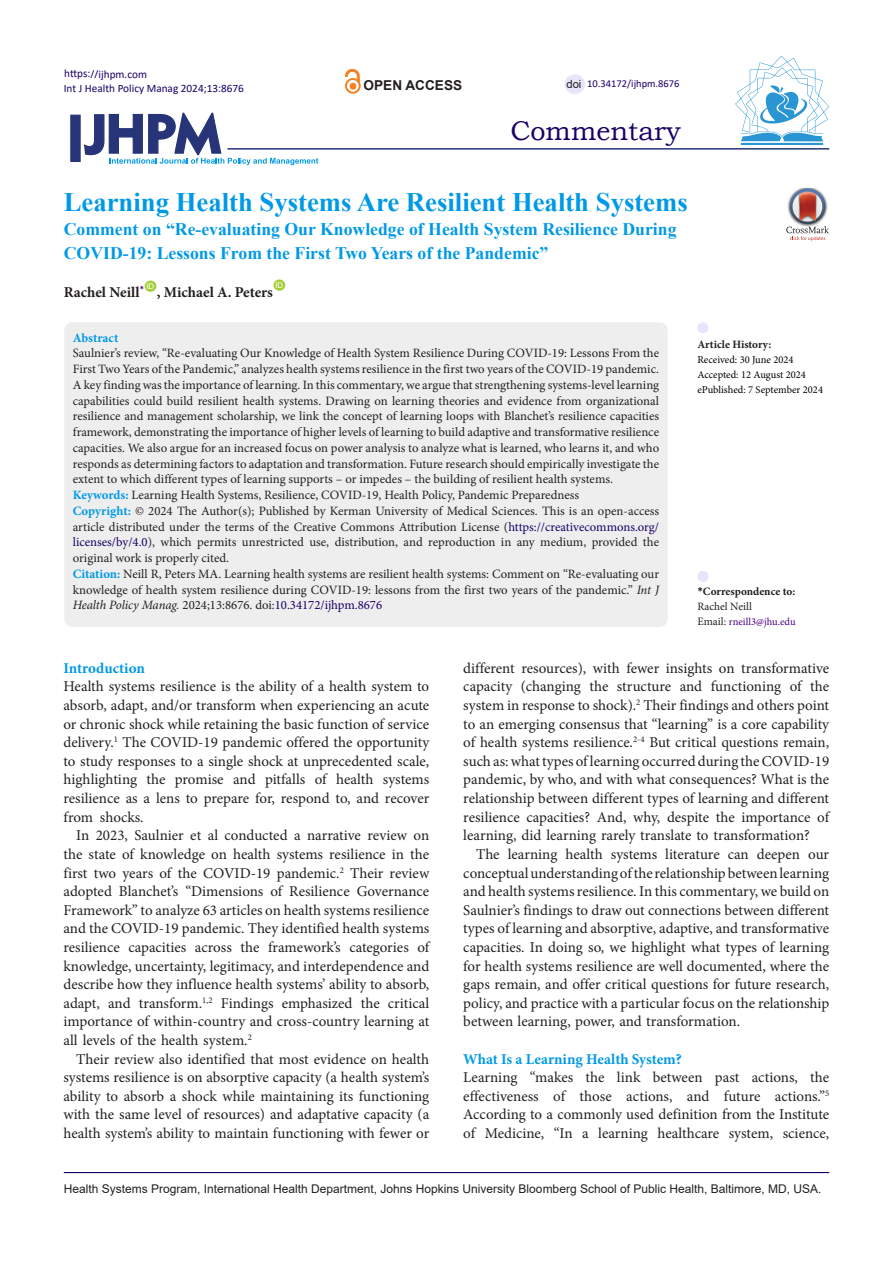
<style>
.page{position:relative;width:893px;height:1263px;background:#fff}
.page>*{position:absolute;margin:0;border:0;box-sizing:border-box;transform-origin:0 0}
.t1{font:27px "Bookman Old Style";color:#190066}
.Default{font:700 26.7px "Times New Roman";color:#0099e5}
.Default-2{font:700 17.7px/24px "Times New Roman";color:#0099e5}
.t2{font:15px/18.6px "Minion Pro";color:#231f20;text-align:justify}
.t3{font:700 15px "Minion Pro";letter-spacing:-.005em;color:#0099e5}
.Default-3{font:700 15px "Minion Pro";color:#231f20}
.t4{font:700 13.65px "Arial";color:#231f20}
.t5{font:12.75px/15.8px "Minion Pro";color:#231f20;text-align:justify}
.Default-4{font:700 12.75px "Minion Pro";color:#0099e5}
.t6{font:12px "Arial";color:#231f20}
.t7{font:11.25px "Calibri";color:#190066}
.t8{font:700 11.25px "Minion Pro";color:#231f20}
.t9{font:11.25px "Minion Pro";color:#231f20}
.t10{font:11.25px "Arial";color:#231f20}
.t11{font:10.5px "Minion Pro";color:#000}
.t12{font:10.5px "Minion Pro";color:#4b0082}
.t13{font:10.5px "Calibri";color:#190066}
.t14{font:7.8px "Arial";color:#fff}
.s1{font-weight:700;color:#0099e5}
.s2{color:#190066}
.s3{font-style:italic}
.s4{font-family:"Calibri"}
.s5{font-size:11.25px;color:#231f20}
</style>
<div class="page">
<svg style="left:84px;top:112px;width:234px;height:53px"></svg>
<div style="left:70px;top:115px;width:11px;height:47px;background:#273578;border:1px solid #273578"></div>
<div style="left:145px;top:280px;width:11px;height:12px;background:#a6ce39;border-radius:50%"></div>
<div style="left:273px;top:279px;width:12px;height:12px;background:#a6ce39;border-radius:50%"></div>
<hr style="left:227px;top:148px;width:602px;height:2px;background:#273578">
<div style="left:64px;top:322px;width:604px;height:305px;background:#eee;border-radius:8px"></div>
<div style="left:697px;top:571px;width:11px;height:11px;background:#e6e6fa;border-radius:50%"></div>
<div style="left:697px;top:322px;width:11px;height:11px;background:#e6e6fa;border-radius:50%"></div>
<hr style="left:64px;top:1172px;width:765px;height:1px;background:#190066">
<hr style="left:741px;top:143px;width:82px;height:2px;background:#2995d2">
<svg style="left:735px;top:56px;width:94px;height:85px"></svg>
<div style="left:564px;top:74px;width:21px;height:20px;background:#e6e6fa;border-radius:50%"></div>
<img style="left:798px;top:188px;width:18px;height:1px">
<svg style="left:786px;top:189px;width:43px;height:52px"></svg>
<div style="left:345px;top:78px;width:16px;height:16px;border:2px solid #f58220;border-radius:50%"></div>
<svg style="left:345px;top:69px;width:14px;height:20px"></svg>
<p class="t7" style="left:64px;top:66px;width:84px">https://ijhpm.com</p>
<p class="t7" style="left:64px;top:81px;width:182px">Int J Health Policy Manag 2024;13:8676</p>
<p class="t4" style="left:364px;top:76px;width:100px">OPEN ACCESS</p>
<p class="t10" style="left:566px;top:76px;width:17px">doi</p>
<p class="t13" style="left:587px;top:76px;width:94px">10.34172/ijhpm.8676</p>
<p class="t1" style="left:510px;top:113px;width:172px">Commentary</p>
<p class="Default" style="left:64px;top:183px;width:625px">Learning Health Systems Are Resilient Health Systems</p>
<p class="Default-2" style="left:64px;top:217px;width:614px">Comment on “Re-evaluating Our Knowledge of Health System Resilience During<br>COVID-19: Lessons From the First Two Years of the Pandemic”</p>
<p class="Default-3" style="left:64px;top:282px;width:82px">Rachel Neill<sup>*</sup></p>
<p class="t14" style="left:146px;top:281px;width:9px">ID</p>
<p class="t14" style="left:275px;top:280px;width:9px">ID</p>
<p class="Default-3" style="left:157px;top:282px;width:118px">, Michael A. Peters</p>
<p class="Default-4" style="left:73px;top:329px;width:47px">Abstract</p>
<p class="t5" style="left:73px;top:345px;width:588px">Saulnier’s review, “Re-evaluating Our Knowledge of Health System Resilience During COVID-19: Lessons From the First Two Years of the Pandemic,” analyzes health systems resilience in the first two years of the COVID-19 pandemic.<br>A key finding was the importance of learning. In this commentary, we argue that strengthening systems-level learning capabilities could build resilient health systems. Drawing on learning theories and evidence from organizational resilience and management scholarship, we link the concept of learning loops with Blanchet’s resilience capacities framework, demonstrating the importance of higher levels of learning to build adaptive and transformative resilience capacities. We also argue for an increased focus on power analysis to analyze what is learned, who learns it, and who responds as determining factors to adaptation and transformation. Future research should empirically investigate the extent to which different types of learning supports – or impedes – the building of resilient health systems.</p>
<p class="t5" style="left:73px;top:487px;width:508px"><span class="s1">Keywords:</span> Learning Health Systems, Resilience, COVID-19, Health Policy, Pandemic Preparedness</p>
<p class="t5" style="left:73px;top:503px;width:588px"><span class="s1">Copyright:</span> © 2024 The Author(s); Published by Kerman University of Medical Sciences. This is an open-access article distributed under the terms of the Creative Commons Attribution License (<span class="s2">https://creativecommons.org/ licenses/by/4.0</span>), which permits unrestricted use, distribution, and reproduction in any medium, provided the original work is properly cited.</p>
<p class="t5" style="left:73px;top:566px;width:588px"><span class="s1">Citation:</span> Neill R, Peters MA. Learning health systems are resilient health systems: Comment on “Re-evaluating our knowledge of health system resilience during COVID-19: lessons from the first two years of the pandemic.” <span class="s3">Int J Health Policy Manag.</span> 2024;13:8676. doi:<span class="s2">10.34172/ijhpm.8676</span></p>
<p class="t8" style="left:697px;top:336px;width:76px">Article History:</p>
<p class="t11" style="left:697px;top:352px;width:98px">Received: 30 June 2024</p>
<p class="t11" style="left:697px;top:367px;width:110px">Accepted: 12 August 2024</p>
<p class="t11" style="left:697px;top:382px;width:127px">ePublished: 7 September 2024</p>
<p class="t8" style="left:697px;top:584px;width:99px"><span class="s4">*</span>Correspondence to:</p>
<p class="t9" style="left:697px;top:599px;width:56px">Rachel Neill</p>
<p class="t12" style="left:697px;top:615px;width:100px"><span class="s5">Email:</span> rneill3@jhu.edu</p>
<p class="t3" style="left:63px;top:657px;width:83px">Introduction</p>
<p class="t2" style="left:63px;top:677px;width:367px">Health systems resilience is the ability of a health system to absorb, adapt, and/or transform when experiencing an acute or chronic shock while retaining the basic function of service delivery.<sup>1</sup> The COVID-19 pandemic offered the opportunity to study responses to a single shock at unprecedented scale, highlighting the promise and pitfalls of health systems resilience as a lens to prepare for, respond to, and recover from shocks.</p>
<p class="t2" style="left:63px;top:826px;width:367px;text-indent:13px">In 2023, Saulnier et al conducted a narrative review on the state of knowledge on health systems resilience in the first two years of the COVID-19 pandemic.<sup>2</sup> Their review adopted Blanchet’s “Dimensions of Resilience Governance Framework” to analyze 63 articles on health systems resilience and the COVID-19 pandemic. They identified health systems resilience capacities across the framework’s categories of knowledge, uncertainty, legitimacy, and interdependence and describe how they influence health systems’ ability to absorb, adapt, and transform.<sup>1,2</sup> Findings emphasized the critical importance of within-country and cross-country learning at all levels of the health system.<sup>2</sup></p>
<p class="t2" style="left:63px;top:1049px;width:367px;text-indent:13px">Their review also identified that most evidence on health systems resilience is on absorptive capacity (a health system’s ability to absorb a shock while maintaining its functioning with the same level of resources) and adaptative capacity (a health system’s ability to maintain functioning with fewer or</p>
<p class="t2" style="left:463px;top:659px;width:367px">different resources), with fewer insights on transformative capacity (changing the structure and functioning of the system in response to shock).<sup>2</sup> Their findings and others point to an emerging consensus that “learning” is a core capability of health systems resilience.<sup>2-4</sup> But critical questions remain, such as: what types of learning occurred during the COVID-19 pandemic, by who, and with what consequences? What is the relationship between different types of learning and different resilience capacities? And, why, despite the importance of learning, did learning rarely translate to transformation?</p>
<p class="t2" style="left:463px;top:845px;width:367px;text-indent:13px">The learning health systems literature can deepen our conceptual understanding of the relationship between learning and health systems resilience. In this commentary, we build on Saulnier’s findings to draw out connections between different types of learning and absorptive, adaptive, and transformative capacities. In doing so, we highlight what types of learning for health systems resilience are well documented, where the gaps remain, and offer critical questions for future research, policy, and practice with a particular focus on the relationship between learning, power, and transformation.</p>
<p class="t3" style="left:463px;top:1048px;width:220px">What Is a Learning Health System?</p>
<p class="t2" style="left:463px;top:1068px;width:367px">Learning “makes the link between past actions, the effectiveness of those actions, and future actions.”<sup>5<br></sup>According to a commonly used definition from the Institute of Medicine, “In a learning healthcare system, science,</p>
<p class="t6" style="left:64px;top:1180px;width:759px">Health Systems Program, International Health Department, Johns Hopkins University Bloomberg School of Public Health, Baltimore, MD, USA.</p>
</div>
